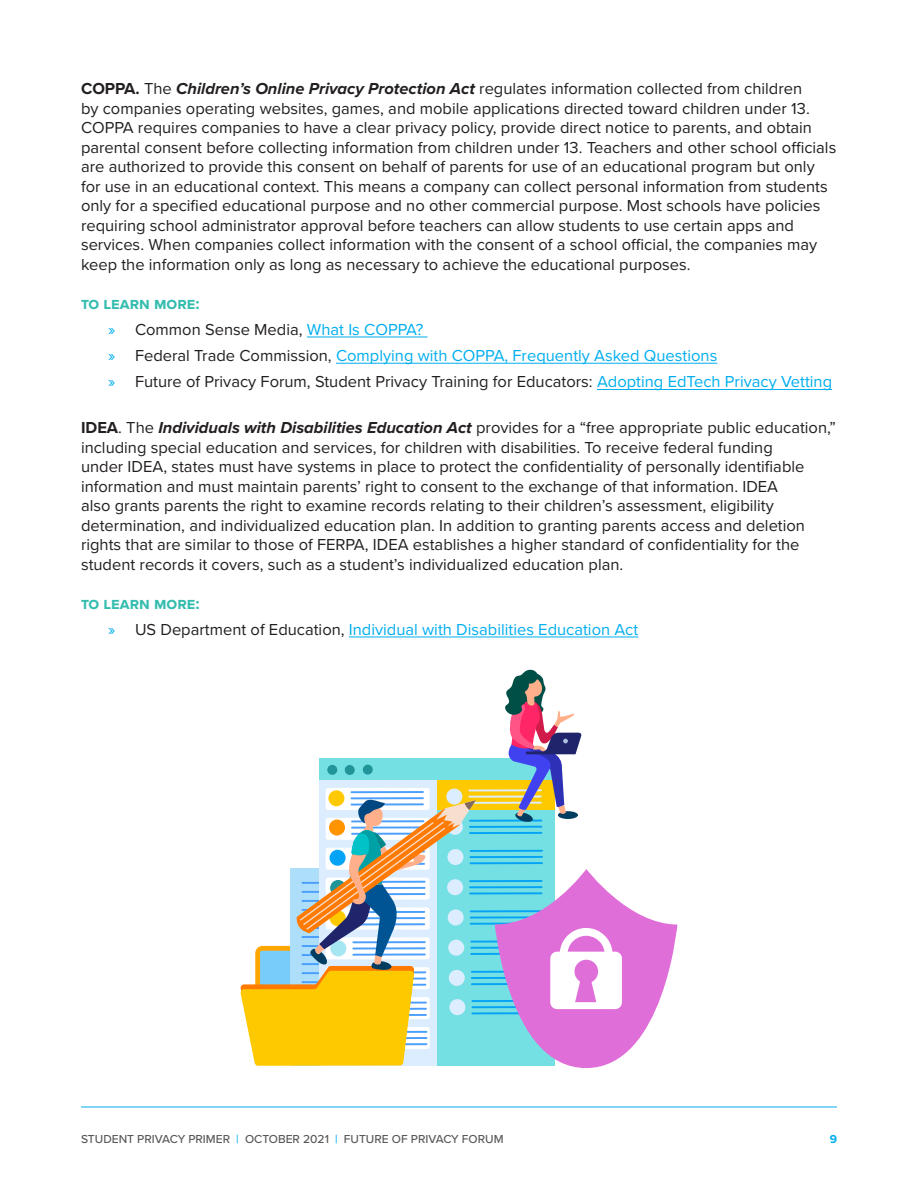
<style>
.page{position:relative;width:918px;height:1188px;background:#fff}
.page>*{position:absolute;margin:0;border:0;box-sizing:border-box;transform-origin:0 0}
.t1{font:16.5px/19.5px "Proxima Nova";color:#231f20}
.t2{font:16.5px "Proxima Nova";color:#00aeef}
.t3{font:700 16.5px "Proxima Nova";color:#34bcaf}
.t4{font:500 12px "Proxima Nova";color:#595959}
.t5{font:700 12px "Proxima Nova";color:#00aeef}
.s1{font-weight:700}
.s2{font-weight:700;font-style:italic}
.s3{color:#00aeef}
.s4{color:#231f20}
</style>
<div class="page">
<hr style="left:81px;top:1107px;width:756px;height:1px;background:#00aeef">
<hr style="left:307px;top:337px;width:121px;height:1px;background:#00aeef">
<hr style="left:336px;top:363px;width:381px;height:1px;background:#00aeef">
<hr style="left:597px;top:389px;width:235px;height:1px;background:#00aeef">
<hr style="left:349px;top:637px;width:289px;height:1px;background:#00aeef">
<div style="left:326px;top:788px;width:104px;height:22px;background:linear-gradient(to right,#fdfdfc,#fff);border-radius:2px"></div>
<div style="left:319px;top:759px;width:235px;height:21px;background:#75e0e3"></div>
<div style="left:327px;top:765px;width:10px;height:10px;background:#219499;border-radius:50%"></div>
<div style="left:345px;top:765px;width:10px;height:10px;background:#219499;border-radius:50%"></div>
<div style="left:363px;top:765px;width:10px;height:10px;background:#219499;border-radius:50%"></div>
<div style="left:437px;top:780px;width:117px;height:286px;background:#75e0e3"></div>
<div style="left:328px;top:790px;width:16px;height:16px;background:#ffc900;border-radius:50%"></div>
<hr style="left:351px;top:791px;width:73px;height:2px;background:#4a9efc">
<hr style="left:351px;top:797px;width:73px;height:2px;background:#4a9efc">
<div style="left:437px;top:780px;width:117px;height:30px;background:#ffc900"></div>
<div style="left:446px;top:789px;width:16px;height:16px;background:#dbedff;border-radius:50%"></div>
<hr style="left:468px;top:789px;width:74px;height:2px;background:#dbedff">
<hr style="left:468px;top:796px;width:74px;height:2px;background:#dbedff">
<hr style="left:468px;top:802px;width:74px;height:2px;background:#dbedff">
<hr style="left:469px;top:820px;width:73px;height:2px;background:#05a3f5">
<hr style="left:469px;top:826px;width:73px;height:2px;background:#05a3f5">
<hr style="left:469px;top:832px;width:73px;height:2px;background:#05a3f5">
<hr style="left:470px;top:850px;width:73px;height:2px;background:#05a3f5">
<hr style="left:470px;top:856px;width:73px;height:2px;background:#05a3f5">
<hr style="left:470px;top:862px;width:73px;height:2px;background:#05a3f5">
<hr style="left:469px;top:880px;width:73px;height:2px;background:#05a3f5">
<hr style="left:469px;top:886px;width:73px;height:2px;background:#05a3f5">
<hr style="left:469px;top:892px;width:73px;height:2px;background:#05a3f5">
<hr style="left:470px;top:910px;width:73px;height:2px;background:#05a3f5">
<hr style="left:470px;top:916px;width:73px;height:3px;background:#05a3f5">
<hr style="left:470px;top:923px;width:73px;height:2px;background:#05a3f5">
<hr style="left:470px;top:940px;width:74px;height:3px;background:#05a3f5">
<hr style="left:470px;top:947px;width:74px;height:2px;background:#05a3f5">
<hr style="left:470px;top:953px;width:74px;height:2px;background:#05a3f5">
<hr style="left:471px;top:971px;width:73px;height:2px;background:#05a3f5">
<hr style="left:471px;top:977px;width:73px;height:2px;background:#05a3f5">
<hr style="left:471px;top:983px;width:73px;height:2px;background:#05a3f5">
<hr style="left:472px;top:1000px;width:73px;height:2px;background:#05a3f5">
<hr style="left:472px;top:1006px;width:73px;height:2px;background:#05a3f5">
<hr style="left:472px;top:1012px;width:73px;height:2px;background:#05a3f5">
<svg style="left:240px;top:800px;width:236px;height:266px"></svg>
<svg style="left:503px;top:669px;width:79px;height:154px"></svg>
<svg style="left:495px;top:869px;width:182px;height:199px"></svg>
<p class="t1" style="left:81px;top:78px;width:757px"><span class="s1">COPPA.</span> The <span class="s2">Children’s Online Privacy Protection Act</span> regulates information collected from children<br>by companies operating websites, games, and mobile applications directed toward children under 13.<br>COPPA requires companies to have a clear privacy policy, provide direct notice to parents, and obtain parental consent before collecting information from children under 13. Teachers and other school officials are authorized to provide this consent on behalf of parents for use of an educational program but only for use in an educational context. This means a company can collect personal information from students only for a specified educational purpose and no other commercial purpose. Most schools have policies requiring school administrator approval before teachers can allow students to use certain apps and services. When companies collect information with the consent of a school official, the companies may keep the information only as long as necessary to achieve the educational purposes.</p>
<p class="t3" style="left:81px;top:291px;width:120px">to learn more:</p>
<p class="t1" style="left:108px;top:319px;width:317px"><span class="s3">»</span> Common Sense Media, <span class="s3">What Is COPPA?</span></p>
<p class="t2" style="left:108px;top:343px;width:611px">» <span class="s4">Federal Trade Commission,</span> Complying with COPPA, Frequently Asked Questions</p>
<p class="t1" style="left:108px;top:371px;width:726px"><span class="s3">»</span> Future of Privacy Forum, Student Privacy Training for Educators: <span class="s3">Adopting EdTech Privacy Vetting</span></p>
<p class="t1" style="left:81px;top:417px;width:757px"><span class="s1">IDEA</span>. The <span class="s2">Individuals with Disabilities Education Act</span> provides for a “free appropriate public education,” including special education and services, for children with disabilities. To receive federal funding<br>under IDEA, states must have systems in place to protect the confidentiality of personally identifiable information and must maintain parents’ right to consent to the exchange of that information. IDEA<br>also grants parents the right to examine records relating to their children’s assessment, eligibility determination, and individualized education plan. In addition to granting parents access and deletion rights that are similar to those of FERPA, IDEA establishes a higher standard of confidentiality for the student records it covers, such as a student’s individualized education plan.</p>
<p class="t3" style="left:81px;top:591px;width:120px">to learn more:</p>
<p class="t2" style="left:108px;top:617px;width:532px">» <span class="s4">US Department of Education,</span> Individual with Disabilities Education Act</p>
<p class="t4" style="left:81px;top:1130px;width:424px">STUDENT PRIVACY PRIMER <span class="s3">|</span> OCTOBER 2021 <span class="s3">|</span> FUTURE OF PRIVACY FORUM</p>
<p class="t5" style="left:830px;top:1130px;width:9px">9</p>
</div>
